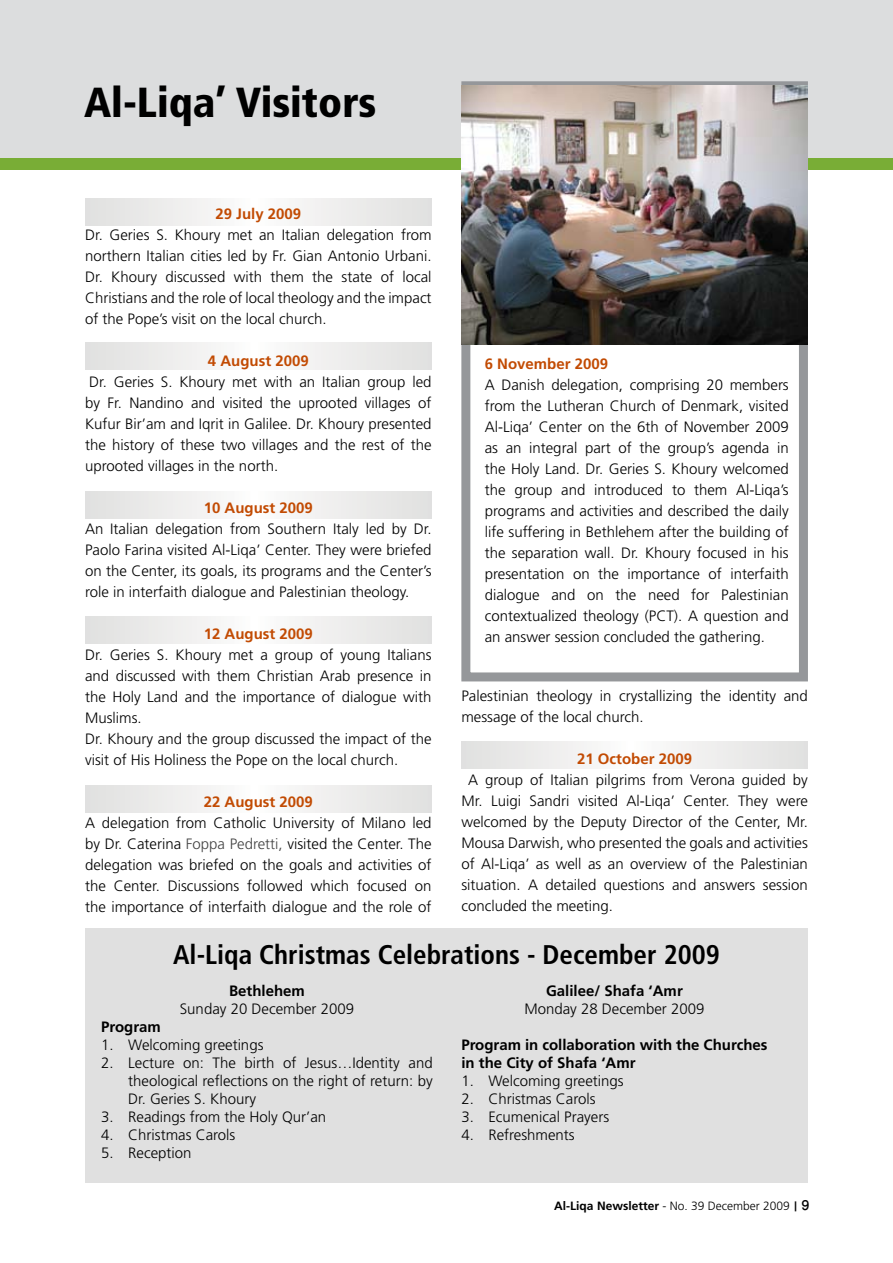
<style>
.page{position:relative;width:893px;height:1263px;background:#fff}
.page>*{position:absolute;margin:0;border:0;box-sizing:border-box;transform-origin:0 0}
.t1{font:900 condensed 42px "Frutiger";color:#000}
.t2{font:700 condensed 27px "Frutiger";color:#000}
.t3{font:300 15px/21px "Frutiger";color:#000;text-align:justify}
.t4{font:700 15px/18px "Frutiger";color:#000}
.t5{font:700 15px "Frutiger";color:#c24b03}
.t6{font:300 12px "Frutiger";color:#000}
.s1{color:#444}
.s2{font-weight:700}
.s3{font-family:"Win Soft Pro";font-weight:500;font-size:19.5px}
</style>
<div class="page">
<div style="left:0;top:0;width:893px;height:169px;background:#dcddde"></div>
<div style="left:0;top:158px;width:893px;height:12px;background:#79ad36"></div>
<div style="left:461px;top:81px;width:347px;height:600px;border:9px solid #95979a"></div>
<img style="left:461px;top:85px;width:347px;height:260px">
<div style="left:85px;top:928px;width:723px;height:254px;background:#e0e0e0"></div>
<svg style="left:85px;top:198px;width:347px;height:27px"></svg>
<svg style="left:85px;top:343px;width:347px;height:27px"></svg>
<svg style="left:85px;top:492px;width:347px;height:27px"></svg>
<svg style="left:85px;top:617px;width:347px;height:27px"></svg>
<svg style="left:461px;top:741px;width:347px;height:27px"></svg>
<svg style="left:85px;top:786px;width:347px;height:27px"></svg>
<h1 class="t1" style="left:84px;top:77px;width:294px">Al-Liqa’ Visitors</h1>
<p class="t5" style="left:215px;top:205px;width:87px">29 July 2009</p>
<p class="t3" style="left:85px;top:224px;width:348px">Dr. Geries S. Khoury met an Italian delegation from northern Italian cities led by Fr. Gian Antonio Urbani.<br>Dr. Khoury discussed with them the state of local Christians and the role of local theology and the impact of the Pope’s visit on the local church.</p>
<p class="t5" style="left:208px;top:352px;width:102px">4 August 2009</p>
<p class="t3" style="left:85px;top:371px;width:348px">Dr. Geries S. Khoury met with an Italian group led by Fr. Nandino and visited the uprooted villages of Kufur Bir’am and Iqrit in Galilee. Dr. Khoury presented the history of these two villages and the rest of the uprooted villages in the north.</p>
<p class="t5" style="left:204px;top:499px;width:111px">10 August 2009</p>
<p class="t3" style="left:85px;top:518px;width:348px">An Italian delegation from Southern Italy led by Dr.<br>Paolo Farina visited Al-Liqa’ Center. They were briefed on the Center, its goals, its programs and the Center’s role in interfaith dialogue and Palestinian theology.</p>
<p class="t5" style="left:204px;top:625px;width:111px">12 August 2009</p>
<p class="t3" style="left:85px;top:644px;width:348px;text-align:left">Dr. Geries S. Khoury met a group of young Italians and discussed with them Christian Arab presence in the Holy Land and the importance of dialogue with Muslims.<br>Dr. Khoury and the group discussed the impact of the visit of His Holiness the Pope on the local church.</p>
<p class="t5" style="left:204px;top:793px;width:111px">22 August 2009</p>
<p class="t3" style="left:85px;top:812px;width:348px">A delegation from Catholic University of Milano led by Dr. Caterina <span class="s1">Foppa Pedretti,</span> visited the Center. The delegation was briefed on the goals and activities of the Center. Discussions followed which focused on the importance of interfaith dialogue and the role of</p>
<p class="t5" style="left:485px;top:355px;width:125px">6 November 2009</p>
<p class="t3" style="left:485px;top:374px;width:306px">A Danish delegation, comprising 20 members from the Lutheran Church of Denmark, visited Al-Liqa’ Center on the 6th of November 2009 as an integral part of the group’s agenda in the Holy Land. Dr. Geries S. Khoury welcomed the group and introduced to them Al-Liqa’s programs and activities and described the daily life suffering in Bethlehem after the building of the separation wall. Dr. Khoury focused in his presentation on the importance of interfaith dialogue and on the need for Palestinian contextualized theology (PCT). A question and an answer session concluded the gathering.</p>
<p class="t3" style="left:461px;top:685px;width:348px">Palestinian theology in crystallizing the identity and message of the local church.</p>
<p class="t5" style="left:577px;top:750px;width:117px">21 October 2009</p>
<p class="t3" style="left:461px;top:769px;width:348px;text-indent:7px">A group of Italian pilgrims from Verona guided by Mr. Luigi Sandri visited Al-Liqa’ Center. They were welcomed by the Deputy Director of the Center, Mr.<br>Mousa Darwish, who presented the goals and activities of Al-Liqa’ as well as an overview of the Palestinian situation. A detailed questions and answers session concluded the meeting.</p>
<h2 class="t2" style="left:173px;top:939px;width:548px">Al-Liqa Christmas Celebrations - December 2009</h2>
<p class="t4" style="left:229px;top:981px;width:77px">Bethlehem</p>
<p class="t3" style="left:180px;top:998px;width:176px">Sunday 20 December 2009</p>
<p class="t4" style="left:546px;top:982px;width:138px">Galilee/ Shafa ‘Amr</p>
<p class="t3" style="left:524px;top:998px;width:182px">Monday 28 December 2009</p>
<p class="t4" style="left:461px;top:1036px;width:308px">Program in collaboration with the Churches in the City of Shafa ‘Amr</p>
<p class="t3" style="left:461px;top:1070px;width:164px">1. Welcoming greetings</p>
<p class="t3" style="left:461px;top:1088px;width:136px">2. Christmas Carols</p>
<p class="t3" style="left:461px;top:1106px;width:149px">3. Ecumenical Prayers</p>
<p class="t3" style="left:461px;top:1124px;width:115px">4. Refreshments</p>
<p class="t4" style="left:101px;top:1017px;width:61px">Program</p>
<p class="t3" style="left:101px;top:1034px;width:164px">1. Welcoming greetings</p>
<p class="t3" style="left:128px;top:1053px;width:306px;line-height:18px;text-indent:-27px">2. Lecture on: The birth of Jesus…Identity and theological reflections on the right of return: by Dr. Geries S. Khoury</p>
<p class="t3" style="left:101px;top:1106px;width:227px">3. Readings from the Holy Qur’an</p>
<p class="t3" style="left:101px;top:1124px;width:136px">4. Christmas Carols</p>
<p class="t3" style="left:101px;top:1142px;width:92px">5. Reception</p>
<p class="t6" style="left:554px;top:1199px;width:257px"><span class="s2">Al-Liqa Newsletter</span> - No. 39 December 2009 <span class="s3">| 9</span></p>
</div>
